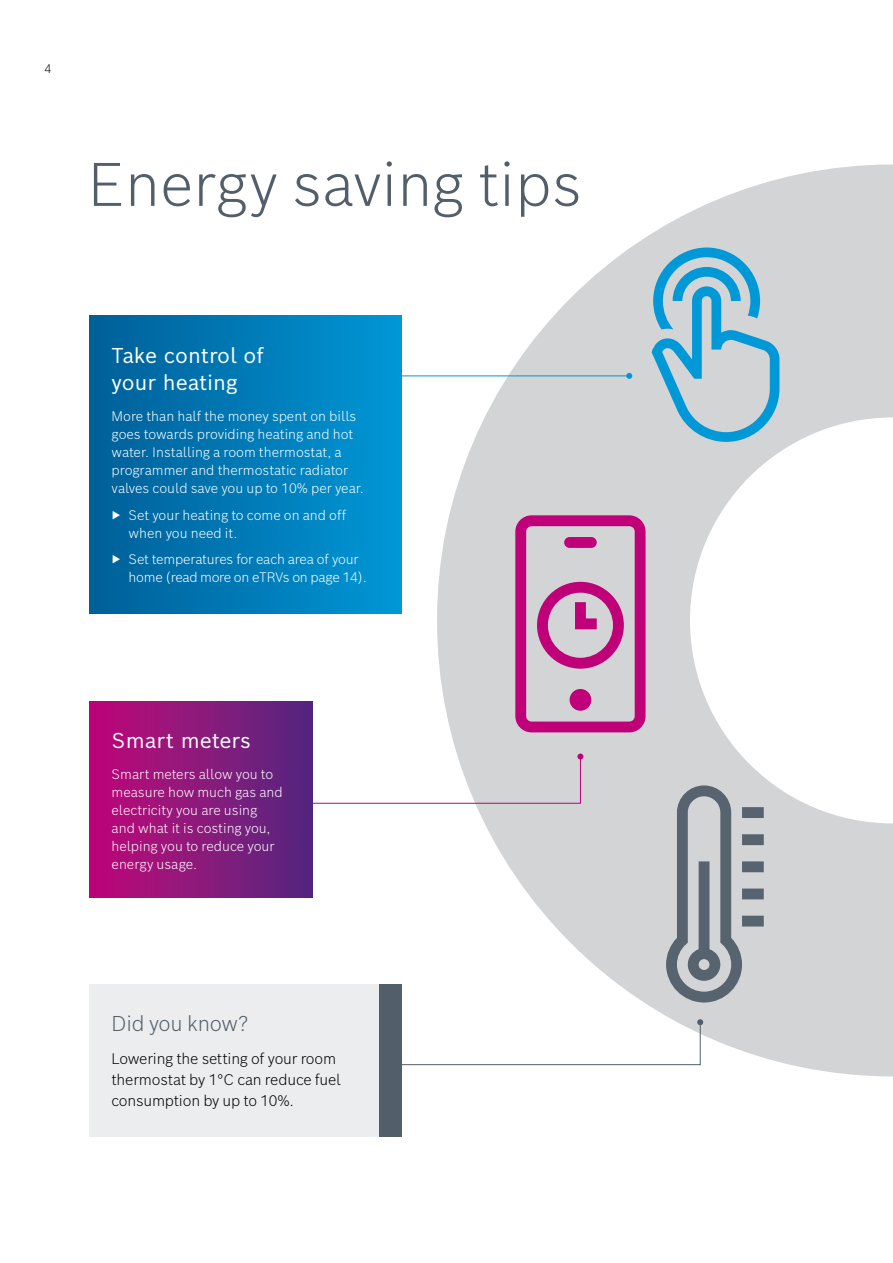
<style>
.page{position:relative;width:893px;height:1263px;background:#fff}
.page>*{position:absolute;margin:0;border:0;box-sizing:border-box;transform-origin:0 0}
.t1{font:300 60px "Bosch Sans";color:#525f6b}
.t2{font:21px/27px "Bosch Sans";color:#fff}
.t3{font:300 21px "Bosch Sans";letter-spacing:-.01em;color:#525f6b}
.t4{font:300 15px/21px "Bosch Sans";letter-spacing:-.01em;color:#000}
.t5{font:300 13.5px/18px "Bosch Sans";color:#fff}
.t6{font:300 13.5px/18px "Bosch Sans";letter-spacing:-.02em;color:#fff}
.t7{font:300 12px "Bosch Sans";color:#000}
</style>
<div class="page">
<svg style="left:437px;top:164px;width:456px;height:912px;fill:#d3d4d6"></svg>
<div style="left:89px;top:984px;width:291px;height:153px;background:#ebedef"></div>
<div style="left:379px;top:984px;width:23px;height:153px;background:#525f6b"></div>
<svg style="left:666px;top:785px;width:98px;height:217px"></svg>
<svg style="left:652px;top:248px;width:127px;height:194px"></svg>
<svg style="left:515px;top:515px;width:131px;height:217px"></svg>
<svg style="left:690px;top:417px;width:203px;height:406px"></svg>
<hr style="left:391px;top:375px;width:238px;height:1px;background:#0098d7">
<svg style="left:626px;top:373px;width:6px;height:6px"></svg>
<div style="left:89px;top:316px;width:313px;height:297px;background:linear-gradient(to right,#005f98,#0097d6)"></div>
<div style="left:89px;top:702px;width:224px;height:196px;background:linear-gradient(to right,#c10778,#53287f)"></div>
<svg style="left:312px;top:753px;width:271px;height:51px"></svg>
<svg style="left:402px;top:1019px;width:301px;height:46px"></svg>
<p class="t7" style="left:45px;top:60px;width:8px">4</p>
<h1 class="t1" style="left:88px;top:144px;width:496px">Energy saving tips</h1>
<h2 class="t2" style="left:112px;top:342px;width:154px">Take control of your heating</h2>
<p class="t5" style="left:112px;top:407px;width:254px">More than half the money spent on bills goes towards providing heating and hot water. Installing a room thermostat, a programmer and thermostatic radiator valves could save you up to 10% per year.</p>
<p class="t5" style="left:129px;top:505px;width:219px;text-indent:-17px">▶ Set your heating to come on and off when you need it.</p>
<p class="t6" style="left:129px;top:550px;width:240px;text-indent:-17px">▶ Set temperatures for each area of your home (read more on eTRVs on page 14).</p>
<h2 class="t2" style="left:112px;top:726px;width:141px">Smart meters</h2>
<p class="t5" style="left:112px;top:764px;width:173px">Smart meters allow you to measure how much gas and electricity you are using and what it is costing you, helping you to reduce your energy usage.</p>
<h2 class="t3" style="left:111px;top:1009px;width:139px">Did you know?</h2>
<p class="t4" style="left:111px;top:1047px;width:231px">Lowering the setting of your room thermostat by 1°C can reduce fuel consumption by up to 10%.</p>
</div>
